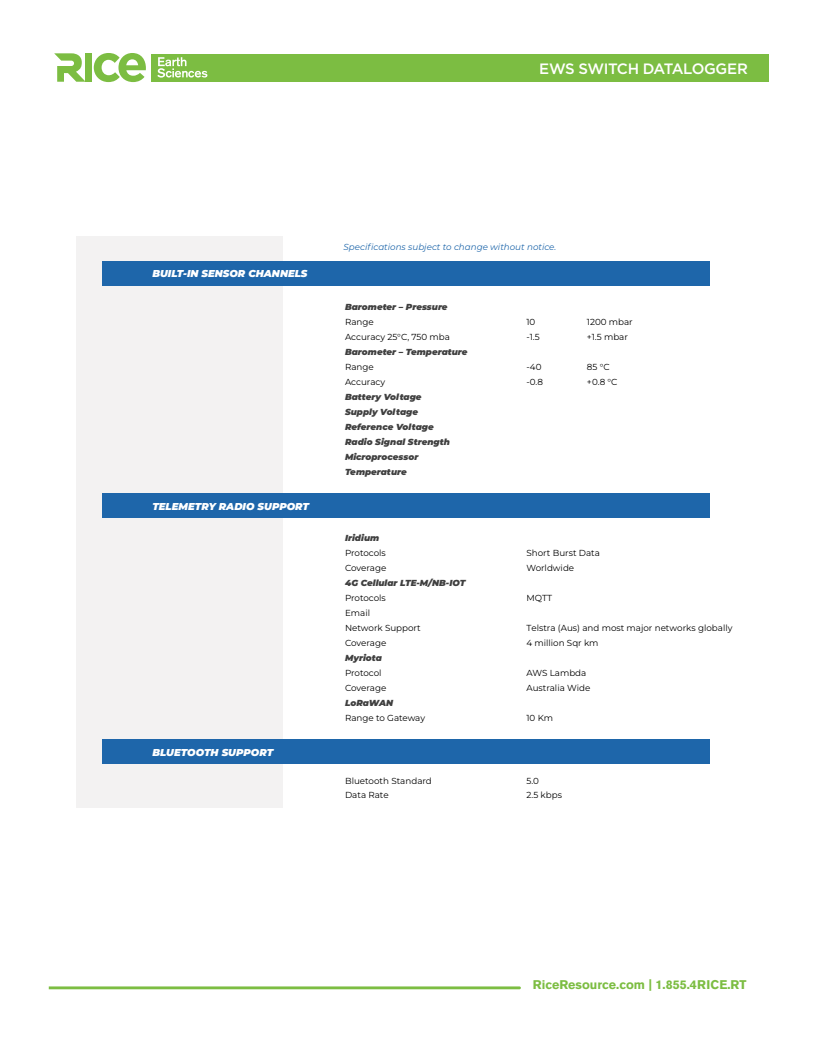
<style>
.page{position:relative;width:818px;height:1043px;background:#fff}
.page>*{position:absolute;margin:0;border:0;box-sizing:border-box;transform-origin:0 0}
.Subhead{font:500 15px "Gotham HTF";letter-spacing:-.035em;color:#fff}
.t1{font:700 12.5px "Akzidenz Grotesk Std";color:#7cbd42}
.t2{font:italic 900 10px "Montserrat";color:#fff}
.t3{font:8.75px/15px "Montserrat";color:#000}
.t4{font:italic 900 8.75px/15px "Montserrat";color:#3f3f3f}
.t5{font:italic 8.75px "Montserrat";color:#1e66aa}
.t6{font:8.75px "Montserrat";color:#000}
.s1{font-weight:400;font-style:normal;color:#000}
.s2{font-weight:900;font-style:italic;color:#3f3f3f}
.s3{font-style:inherit}
</style>
<div class="page">
<div style="left:151px;top:54px;width:618px;height:28px;background:#7cbd42"></div>
<svg style="left:94px;top:53px;width:52px;height:29px"></svg>
<div style="left:85px;top:54px;width:7px;height:28px;background:#7cbd42"></div>
<svg style="left:54px;top:53px;width:32px;height:29px"></svg>
<svg style="left:49px;top:986px;width:472px;height:3px"></svg>
<svg style="left:157px;top:57px;width:50px;height:21px"></svg>
<div style="left:77px;top:236px;width:206px;height:571px;background:#f3f2f2"></div>
<div style="left:102px;top:261px;width:607px;height:24px;background:#1e66aa"></div>
<div style="left:102px;top:494px;width:607px;height:24px;background:#1e66aa"></div>
<div style="left:102px;top:739px;width:607px;height:24px;background:#1e66aa"></div>
<p class="Subhead" style="left:539px;top:60px;width:210px">EWS SWITCH DATALOGGER</p>
<p class="t2" style="left:152px;top:266px;width:157px">BUILT-IN SENSOR CHANNELS</p>
<p class="t2" style="left:152px;top:498px;width:158px">TELEMETRY RADIO SUPPORT</p>
<p class="t2" style="left:152px;top:744px;width:122px">BLUETOOTH SUPPORT</p>
<p class="t5" style="left:343px;top:241px;width:214px">Specifications subject to change without notice.</p>
<p class="t4" style="left:345px;top:299px;width:104px">Barometer – Pressure<br><span class="s1">Range</span></p>
<p class="t3" style="left:526px;top:314px;width:10px">10</p>
<p class="t3" style="left:587px;top:314px;width:47px">1200 mbar</p>
<p class="t3" style="left:345px;top:329px;width:106px">Accuracy 25°C, 750 mba</p>
<p class="t3" style="left:526px;top:329px;width:15px">-1.5</p>
<p class="t3" style="left:587px;top:329px;width:43px">+1.5 mbar</p>
<p class="t4" style="left:345px;top:344px;width:124px">Barometer – Temperature<br><span class="s1">Range</span></p>
<p class="t3" style="left:526px;top:359px;width:16px">-40</p>
<p class="t3" style="left:587px;top:359px;width:24px">85 °C</p>
<p class="t3" style="left:345px;top:374px;width:42px">Accuracy</p>
<p class="t3" style="left:526px;top:374px;width:18px">-0.8</p>
<p class="t3" style="left:587px;top:374px;width:32px">+0.8 °C</p>
<p class="t4" style="left:345px;top:389px;width:106px">Battery Voltage<br>Supply Voltage<br>Reference Voltage<br>Radio Signal Strength<br>Microprocessor<br>Temperature</p>
<p class="t3" style="left:345px;top:530px;width:42px"><span class="s2">Iridium<br></span>Protocols</p>
<p class="t3" style="left:526px;top:545px;width:75px">Short Burst Data</p>
<p class="t3" style="left:345px;top:560px;width:43px">Coverage</p>
<p class="t3" style="left:526px;top:560px;width:49px">Worldwide</p>
<p class="t4" style="left:345px;top:575px;width:122px">4G Cellular LTE-M/NB-IOT<br><span class="s1">Protocols</span></p>
<p class="t3" style="left:526px;top:590px;width:27px">MQTT</p>
<p class="t3" style="left:345px;top:605px;width:77px">Email<br>Network Support</p>
<p class="t6" style="left:526px;top:622px;width:207px"><span class="s3">Telstra</span> (Aus) and most major networks globally</p>
<p class="t3" style="left:345px;top:635px;width:43px">Coverage</p>
<p class="t3" style="left:526px;top:635px;width:74px">4 million Sqr km</p>
<p class="t3" style="left:345px;top:650px;width:38px"><span class="s2">Myriota<br></span>Protocol</p>
<p class="t3" style="left:526px;top:665px;width:61px">AWS Lambda</p>
<p class="t3" style="left:345px;top:680px;width:43px">Coverage</p>
<p class="t3" style="left:526px;top:680px;width:65px">Australia Wide</p>
<p class="t3" style="left:345px;top:695px;width:82px"><span class="s2">LoRaWAN<br></span>Range to Gateway</p>
<p class="t3" style="left:526px;top:710px;width:28px">10 Km</p>
<p class="t3" style="left:345px;top:773px;width:88px">Bluetooth Standard</p>
<p class="t3" style="left:526px;top:773px;width:14px">5.0</p>
<p class="t3" style="left:345px;top:786px;width:45px">Data Rate</p>
<p class="t3" style="left:526px;top:786px;width:37px">2.5 kbps</p>
<h2 class="t1" style="left:533px;top:977px;width:215px">RiceResource.com | 1.855.4RICE.RT</h2>
</div>
